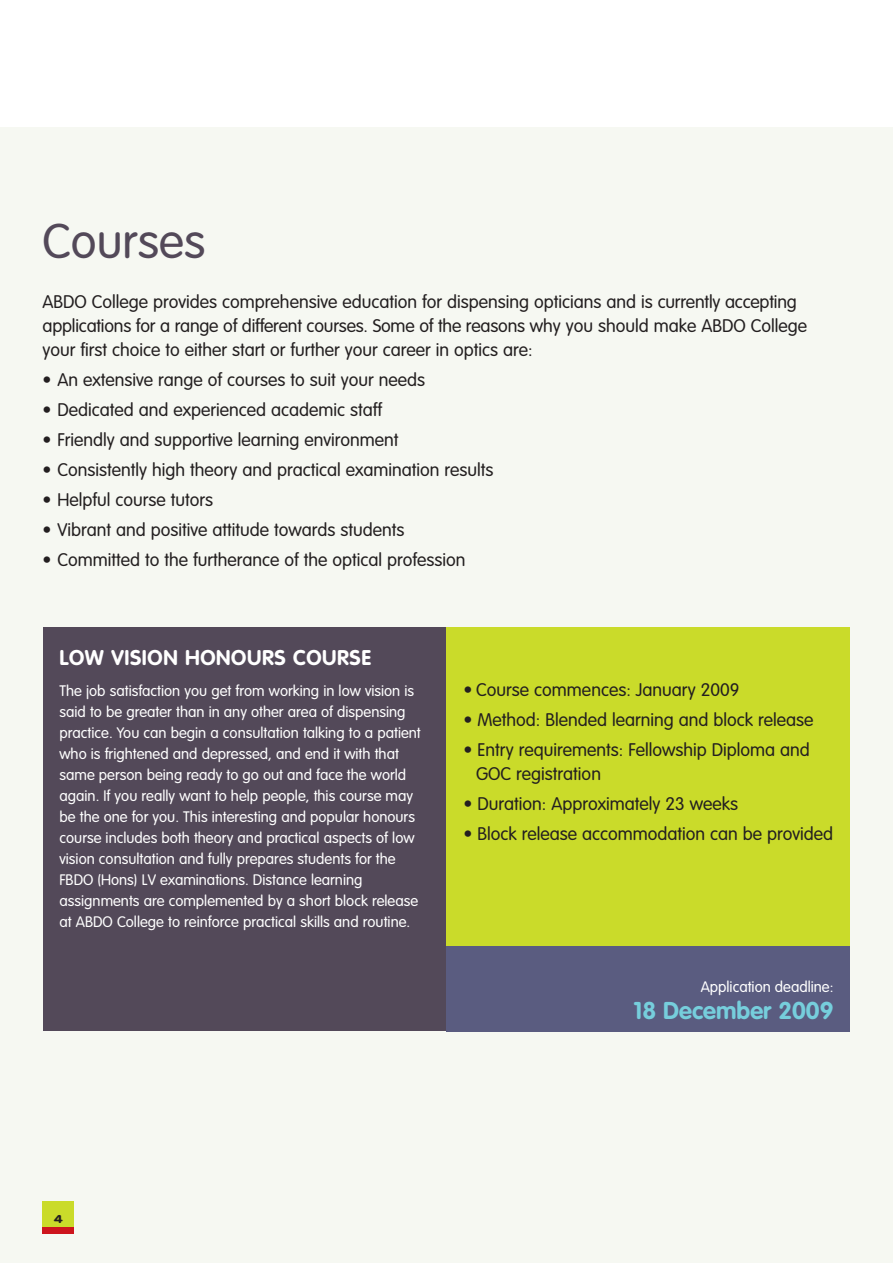
<style>
.page{position:relative;width:893px;height:1263px;background:#fff}
.page>*{position:absolute;margin:0;border:0;box-sizing:border-box;transform-origin:0 0}
.t1{font:300 48px "VAG Rounded";color:#534959}
.t2{font:700 24px "VAG Rounded";color:#76cedc}
.t3{font:700 21px "VAG Rounded";letter-spacing:.03em;color:#fff}
.t4{font:300 18px/24px "VAG Rounded";color:#231f20}
.t5{font:300 15px/21px "VAG Rounded";color:#fff}
.t6{font:900 11.25px "VAG Rounded";color:#231f20;scale:1.25 1}
</style>
<div class="page">
<div style="left:0;top:128px;width:893px;height:1135px;background:#f6f8f2"></div>
<div style="left:43px;top:627px;width:403px;height:404px;background:#534959"></div>
<div style="left:446px;top:627px;width:404px;height:404px;background:#cadb2a"></div>
<div style="left:446px;top:946px;width:404px;height:85px;background:#5a5c80"></div>
<div style="left:43px;top:1201px;width:31px;height:32px;background:#cadb2a"></div>
<div style="left:43px;top:1227px;width:31px;height:6px;background:#cd151d"></div>
<h1 class="t1" style="left:43px;top:221px;width:164px">Courses</h1>
<p class="t4" style="left:43px;top:291px;width:766px">ABDO College provides comprehensive education for dispensing opticians and is currently accepting applications for a range of different courses. Some of the reasons why you should make ABDO College your first choice to either start or further your career in optics are:</p>
<p class="t4" style="left:43px;top:369px;width:384px">• An extensive range of courses to suit your needs</p>
<p class="t4" style="left:43px;top:399px;width:341px">• Dedicated and experienced academic staff</p>
<p class="t4" style="left:43px;top:429px;width:358px">• Friendly and supportive learning environment</p>
<p class="t4" style="left:43px;top:459px;width:453px">• Consistently high theory and practical examination results</p>
<p class="t4" style="left:43px;top:489px;width:172px">• Helpful course tutors</p>
<p class="t4" style="left:43px;top:519px;width:364px">• Vibrant and positive attitude towards students</p>
<p class="t4" style="left:43px;top:549px;width:425px">• Committed to the furtherance of the optical profession</p>
<p class="t3" style="left:60px;top:648px;width:313px">LOW VISION HONOURS COURSE</p>
<p class="t5" style="left:60px;top:681px;width:363px">The job satisfaction you get from working in low vision is said to be greater than in any other area of dispensing practice. You can begin a consultation talking to a patient who is frightened and depressed, and end it with that same person being ready to go out and face the world again. If you really want to help people, this course may be the one for you. This interesting and popular honours course includes both theory and practical aspects of low vision consultation and fully prepares students for the FBDO (Hons) LV examinations. Distance learning assignments are complemented by a short block release at ABDO College to reinforce practical skills and routine.</p>
<p class="t4" style="left:463px;top:679px;width:277px">• Course commences: January 2009</p>
<p class="t4" style="left:463px;top:709px;width:351px">• Method: Blended learning and block release</p>
<p class="t4" style="left:476px;top:739px;width:335px;text-indent:-13px">• Entry requirements: Fellowship Diploma and<br>GOC registration</p>
<p class="t4" style="left:463px;top:793px;width:276px">• Duration: Approximately 23 weeks</p>
<p class="t4" style="left:463px;top:823px;width:371px">• Block release accommodation can be provided</p>
<p class="t6" style="left:54px;top:1214px;width:8px">4</p>
<p class="t5" style="left:701px;top:977px;width:134px">Application deadline:</p>
<h2 class="t2" style="left:634px;top:1000px;width:201px">18 December 2009</h2>
</div>
